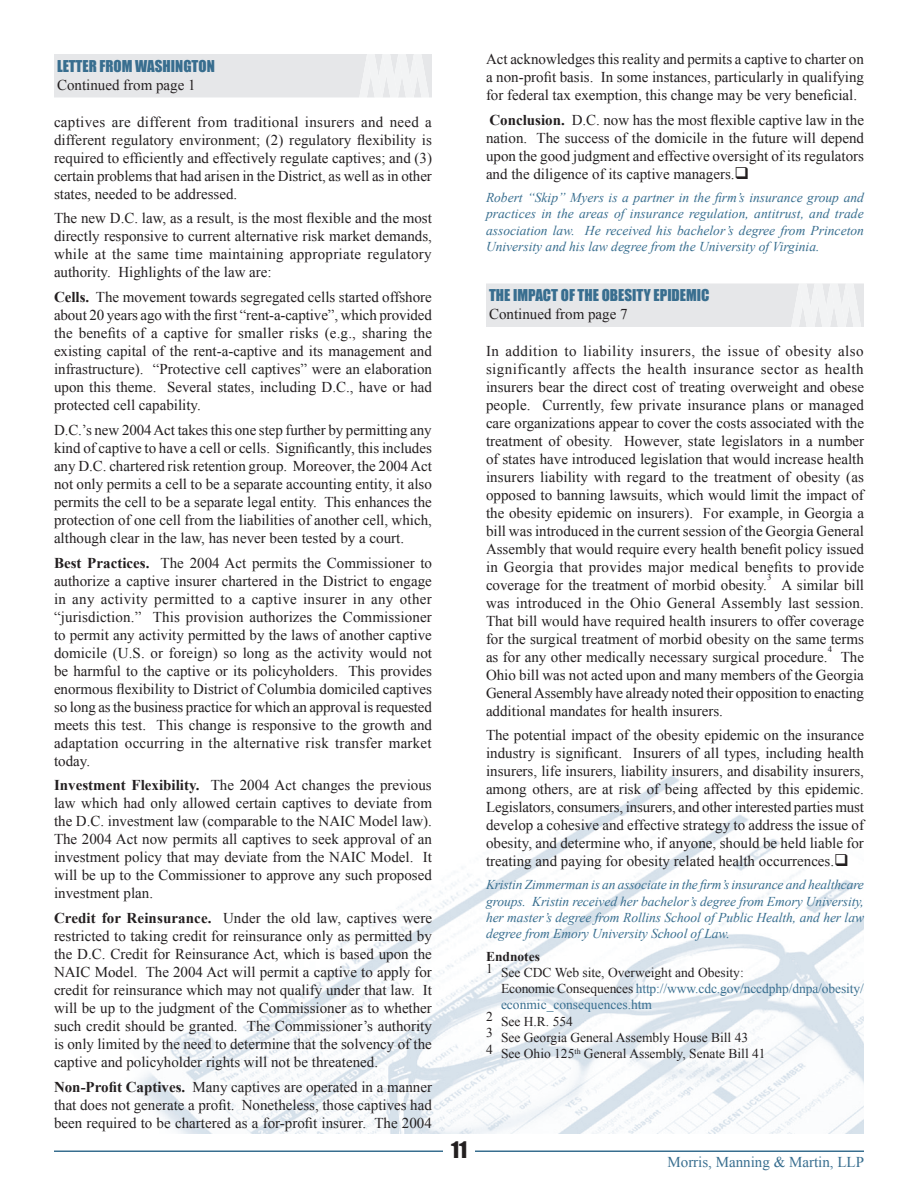
<style>
.page{position:relative;width:918px;height:1188px;background:#fff}
.page>*{position:absolute;margin:0;border:0;box-sizing:border-box;transform-origin:0 0}
.t1{font:21px "Impact";color:#231f20}
.t2{font:15px/18px "Times New Roman";color:#231f20;text-align:justify}
.t3{font:15px "Impact";color:#386e8f}
.t4{font:15px "Times New Roman";color:#386e8f}
.t5{font:italic 13.5px/16.2px "Times New Roman";letter-spacing:-.005em;color:#386e8f;text-align:justify}
.t6{font:13.5px/16.2px "Times New Roman";color:#386e8f}
.t7{font:13.5px/16.2px "Times New Roman";color:#231f20}
.t8{font:700 13.5px "Times New Roman";color:#231f20}
.t9{font:8.7px "Times New Roman";color:#231f20}
.s1{font-weight:700}
.s2{color:#231f20}
</style>
<div class="page">
<img style="left:137px;top:775px;width:727px;height:359px">
<hr style="left:54px;top:1151px;width:810px;height:1px;background:#386e8f">
<div style="left:444px;top:1142px;width:31px;height:26px;background:#fff"></div>
<svg style="left:54px;top:54px;width:378px;height:44px"></svg>
<svg style="left:486px;top:284px;width:378px;height:43px;background:#e7e8ea"></svg>
<p class="t3" style="left:57px;top:54px;width:159px">LETTER FROM WASHINGTON</p>
<p class="t2" style="left:57px;top:76px;width:140px">Continued from page 1</p>
<p class="t2" style="left:54px;top:112px;width:380px">captives are different from traditional insurers and need a different regulatory environment; (2) regulatory flexibility is required to efficiently and effectively regulate captives; and (3) certain problems that had arisen in the District, as well as in other states, needed to be addressed.</p>
<p class="t2" style="left:54px;top:209px;width:380px">The new D.C. law, as a result, is the most flexible and the most directly responsive to current alternative risk market demands, while at the same time maintaining appropriate regulatory authority. Highlights of the law are:</p>
<p class="t2" style="left:54px;top:288px;width:380px"><span class="s1">Cells.</span> The movement towards segregated cells started offshore about 20 years ago with the first “rent-a-captive”, which provided the benefits of a captive for smaller risks (e.g., sharing the existing capital of the rent-a-captive and its management and infrastructure). “Protective cell captives” were an elaboration upon this theme. Several states, including D.C., have or had protected cell capability.</p>
<p class="t2" style="left:54px;top:421px;width:380px">D.C.’s new 2004 Act takes this one step further by permitting any kind of captive to have a cell or cells. Significantly, this includes any D.C. chartered risk retention group. Moreover, the 2004 Act not only permits a cell to be a separate accounting entity, it also permits the cell to be a separate legal entity. This enhances the protection of one cell from the liabilities of another cell, which, although clear in the law, has never been tested by a court.</p>
<p class="t2" style="left:54px;top:553px;width:380px"><span class="s1">Best Practices.</span> The 2004 Act permits the Commissioner to authorize a captive insurer chartered in the District to engage in any activity permitted to a captive insurer in any other “jurisdiction.” This provision authorizes the Commissioner to permit any activity permitted by the laws of another captive domicile (U.S. or foreign) so long as the activity would not be harmful to the captive or its policyholders. This provides enormous flexibility to District of Columbia domiciled captives so long as the business practice for which an approval is requested meets this test. This change is responsive to the growth and adaptation occurring in the alternative risk transfer market today.</p>
<p class="t2" style="left:54px;top:776px;width:380px"><span class="s1">Investment Flexibility.</span> The 2004 Act changes the previous law which had only allowed certain captives to deviate from the D.C. investment law (comparable to the NAIC Model law).<br>The 2004 Act now permits all captives to seek approval of an investment policy that may deviate from the NAIC Model. It will be up to the Commissioner to approve any such proposed investment plan.</p>
<p class="t2" style="left:54px;top:909px;width:380px"><span class="s1">Credit for Reinsurance.</span> Under the old law, captives were restricted to taking credit for reinsurance only as permitted by the D.C. Credit for Reinsurance Act, which is based upon the NAIC Model. The 2004 Act will permit a captive to apply for credit for reinsurance which may not qualify under that law. It will be up to the judgment of the Commissioner as to whether such credit should be granted. The Commissioner’s authority is only limited by the need to determine that the solvency of the captive and policyholder rights will not be threatened.</p>
<p class="t2" style="left:54px;top:1078px;width:380px"><span class="s1">Non-Profit Captives.</span> Many captives are operated in a manner that does not generate a profit. Nonetheless, those captives had been required to be chartered as a for-profit insurer. The 2004</p>
<p class="t2" style="left:486px;top:50px;width:380px">Act acknowledges this reality and permits a captive to charter on a non-profit basis. In some instances, particularly in qualifying for federal tax exemption, this change may be very beneficial.</p>
<p class="t2" style="left:486px;top:111px;width:380px"><span class="s1">Conclusion.</span> D.C. now has the most flexible captive law in the nation. The success of the domicile in the future will depend upon the good judgment and effective oversight of its regulators and the diligence of its captive managers.❑</p>
<p class="t5" style="left:486px;top:189px;width:379px">Robert “Skip” Myers is a partner in the firm’s insurance group and practices in the areas of insurance regulation, antitrust, and trade association law. He received his bachelor’s degree from Princeton University and his law degree from the University of Virginia.</p>
<p class="t3" style="left:489px;top:284px;width:222px">THE IMPACT OF THE OBESITY EPIDEMIC</p>
<p class="t2" style="left:489px;top:305px;width:140px">Continued from page 7</p>
<p class="t2" style="left:486px;top:341px;width:380px">In addition to liability insurers, the issue of obesity also significantly affects the health insurance sector as health insurers bear the direct cost of treating overweight and obese people. Currently, few private insurance plans or managed care organizations appear to cover the costs associated with the treatment of obesity. However, state legislators in a number of states have introduced legislation that would increase health insurers liability with regard to the treatment of obesity (as opposed to banning lawsuits, which would limit the impact of the obesity epidemic on insurers). For example, in Georgia a bill was introduced in the current session of the Georgia General Assembly that would require every health benefit policy issued in Georgia that provides major medical benefits to provide coverage for the treatment of morbid obesity.</p>
<p class="t9" style="left:767px;top:571px;width:6px">3</p>
<p class="t2" style="left:486px;top:575px;width:380px;text-indent:295px">A similar bill was introduced in the Ohio General Assembly last session.<br>That bill would have required health insurers to offer coverage for the surgical treatment of morbid obesity on the same terms as for any other medically necessary surgical procedure.</p>
<p class="t9" style="left:828px;top:643px;width:6px">4</p>
<p class="t2" style="left:486px;top:647px;width:379px;text-indent:355px">The Ohio bill was not acted upon and many members of the Georgia General Assembly have already noted their opposition to enacting additional mandates for health insurers.</p>
<p class="t2" style="left:486px;top:726px;width:380px">The potential impact of the obesity epidemic on the insurance industry is significant. Insurers of all types, including health insurers, life insurers, liability insurers, and disability insurers, among others, are at risk of being affected by this epidemic.<br>Legislators, consumers, insurers, and other interested parties must develop a cohesive and effective strategy to address the issue of obesity, and determine who, if anyone, should be held liable for treating and paying for obesity related health occurrences.❑</p>
<p class="t5" style="left:486px;top:876px;width:380px">Kristin Zimmerman is an associate in the firm’s insurance and healthcare groups. Kristin received her bachelor’s degree from Emory University, her master’s degree from Rollins School of Public Health, and her law degree from Emory University School of Law.</p>
<p class="t8" style="left:486px;top:947px;width:56px">Endnotes</p>
<p class="t6" style="left:501px;top:964px;width:364px;text-indent:-15px"><sup>1</sup> <span class="s2">See CDC Web site, Overweight and Obesity:<br>Economic Consequences</span> http://www.cdc.gov/nccdphp/dnpa/obesity/ econmic_consequences.htm</p>
<p class="t7" style="left:486px;top:1013px;width:281px">2 See H.R. 554<br>3 See Georgia General Assembly House Bill 43<br>4 See Ohio 125<sup>th</sup> General Assembly, Senate Bill 41</p>
<h1 class="t1" style="left:451px;top:1134px;width:18px">11</h1>
<p class="t4" style="left:668px;top:1152px;width:198px">Morris, Manning &amp; Martin, LLP</p>
</div>
